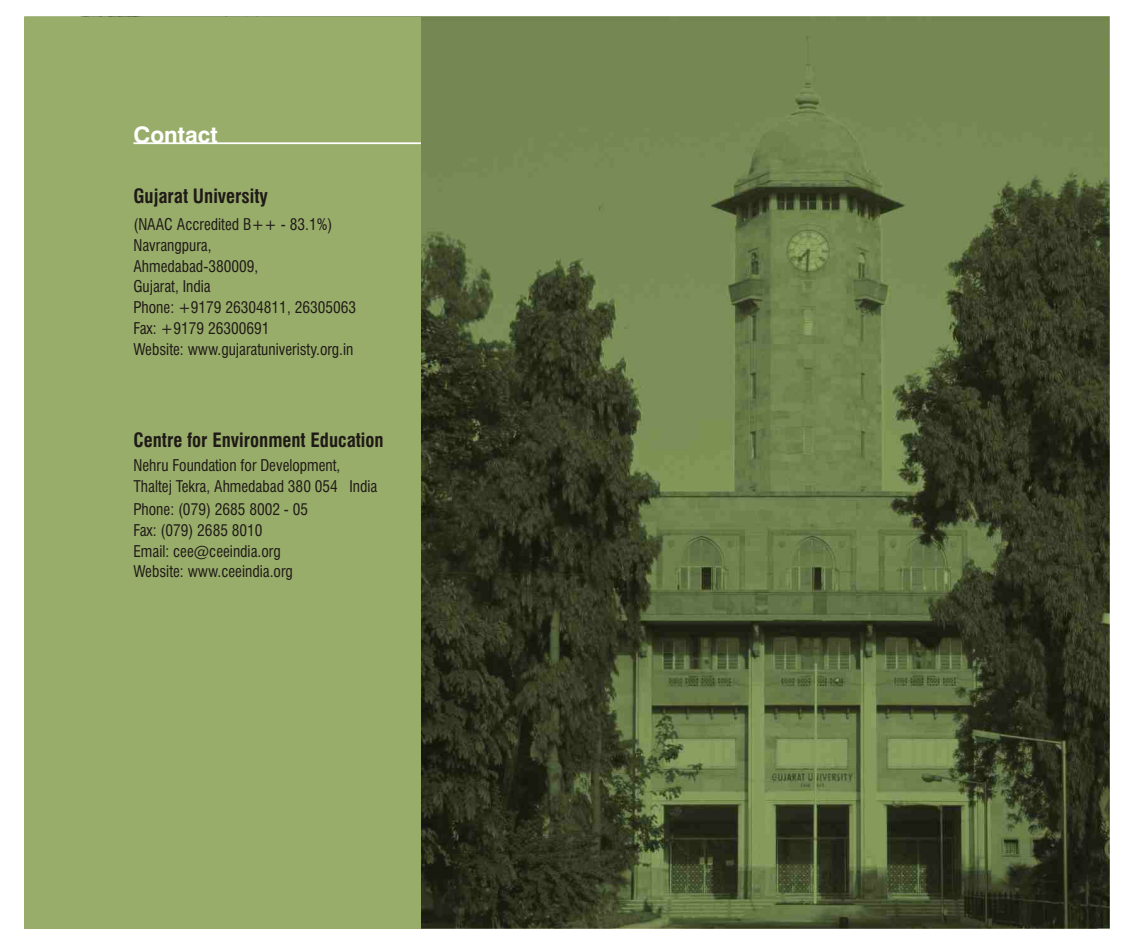
<style>
.page{position:relative;width:1134px;height:945px;background:#fff}
.page>*{position:absolute;margin:0;border:0;box-sizing:border-box;transform-origin:0 0}
.t1{font:700 22.75px "Swis 721 BT";color:#fff}
.t2{font:700 19.25px "Swis 721 Cn BT";color:#1f1a17}
.t3{font:15.75px/20.8px "Swis 721 Cn BT";color:#1f1a17}
</style>
<div class="page">
<img style="left:421px;top:17px;width:689px;height:911px">
<div style="left:24px;top:17px;width:397px;height:911px;background:#99ad6b"></div>
<hr style="left:133px;top:142px;width:288px;height:2px;background:#fff">
<h1 class="t1" style="left:133px;top:125px;width:86px">Contact</h1>
<p class="t2" style="left:133px;top:189px;width:136px">Gujarat University</p>
<p class="t3" style="left:133px;top:216px;width:224px">(NAAC Accredited B++ - 83.1%)<br>Navrangpura,<br>Ahmedabad-380009,<br>Gujarat, India<br>Phone: +9179 26304811, 26305063<br>Fax: +9179 26300691<br>Website: www.gujaratuniveristy.org.in</p>
<p class="t2" style="left:133px;top:432px;width:252px">Centre for Environment Education</p>
<p class="t3" style="left:133px;top:456px;width:245px">Nehru Foundation for Development,<br>Thaltej Tekra, Ahmedabad 380 054 India</p>
<p class="t3" style="left:133px;top:500px;width:176px">Phone: (079) 2685 8002 - 05<br>Fax: (079) 2685 8010<br>Email: cee@ceeindia.org<br>Website: www.ceeindia.org</p>
</div>
